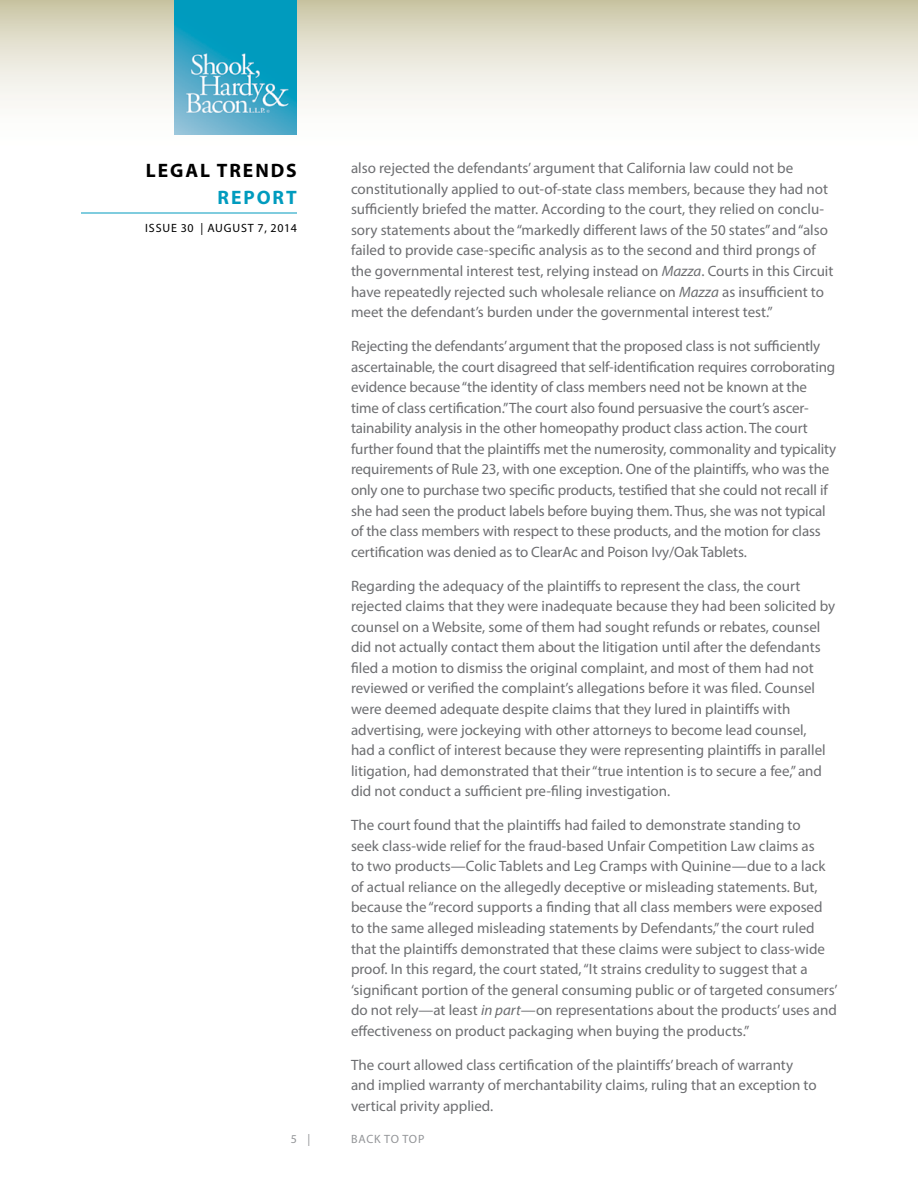
<style>
.page{position:relative;width:918px;height:1188px;background:#fff}
.page>*{position:absolute;margin:0;border:0;box-sizing:border-box;transform-origin:0 0}
.t1{font:700 19.5px "Myriad Pro";letter-spacing:.1em;color:#000}
.t2{font:700 19.5px "Myriad Pro";letter-spacing:.1em;color:#009bbe}
.t3{font:15px/20.5px "Myriad Pro";color:#6d6e71}
.t4{font:12px "Myriad Pro";letter-spacing:.07em;color:#000}
.t5{font:12px "Myriad Pro";letter-spacing:.06em;color:#939598}
.s1{font-style:italic}
</style>
<div class="page">
<svg style="left:0;top:0;width:918px;height:135px"></svg>
<hr style="left:81px;top:213px;width:216px;height:1px;background:#009bbe">
<img style="left:175px;top:0;width:122px;height:135px">
<h1 class="t1" style="left:146px;top:157px;width:152px">LEGAL TRENDS</h1>
<h1 class="t2" style="left:218px;top:184px;width:81px">REPORT</h1>
<p class="t4" style="left:145px;top:221px;width:153px">ISSUE 30 | AUGUST 7, 2014</p>
<p class="t3" style="left:351px;top:158px;width:484px">also rejected the defendants’ argument that California law could not be constitutionally applied to out-of-state class members, because they had not sufficiently briefed the matter. According to the court, they relied on conclu&shy;sory statements about the “markedly different laws of the 50 states” and “also failed to provide case-specific analysis as to the second and third prongs of the governmental interest test, relying instead on <span class="s1">Mazza</span>. Courts in this Circuit have repeatedly rejected such wholesale reliance on <span class="s1">Mazza</span> as insufficient to meet the defendant’s burden under the governmental interest test.”</p>
<p class="t3" style="left:351px;top:336px;width:487px">Rejecting the defendants’ argument that the proposed class is not sufficiently ascertainable, the court disagreed that self-identification requires corroborating evidence because “the identity of class members need not be known at the time of class certification.” The court also found persuasive the court’s ascer&shy;tainability analysis in the other homeopathy product class action. The court further found that the plaintiffs met the numerosity, commonality and typicality requirements of Rule 23, with one exception. One of the plaintiffs, who was the only one to purchase two specific products, testified that she could not recall if she had seen the product labels before buying them. Thus, she was not typical of the class members with respect to these products, and the motion for class certification was denied as to ClearAc and Poison Ivy/Oak Tablets.</p>
<p class="t3" style="left:351px;top:575px;width:486px">Regarding the adequacy of the plaintiffs to represent the class, the court rejected claims that they were inadequate because they had been solicited by counsel on a Website, some of them had sought refunds or rebates, counsel did not actually contact them about the litigation until after the defendants filed a motion to dismiss the original complaint, and most of them had not reviewed or verified the complaint’s allegations before it was filed. Counsel were deemed adequate despite claims that they lured in plaintiffs with advertising, were jockeying with other attorneys to become lead counsel,<br>had a conflict of interest because they were representing plaintiffs in parallel litigation, had demonstrated that their “true intention is to secure a fee,” and did not conduct a sufficient pre-filing investigation.</p>
<p class="t3" style="left:351px;top:815px;width:488px">The court found that the plaintiffs had failed to demonstrate standing to<br>seek class-wide relief for the fraud-based Unfair Competition Law claims as<br>to two products—Colic Tablets and Leg Cramps with Quinine—due to a lack of actual reliance on the allegedly deceptive or misleading statements. But, because the “record supports a finding that all class members were exposed to the same alleged misleading statements by Defendants,” the court ruled that the plaintiffs demonstrated that these claims were subject to class-wide proof. In this regard, the court stated, “It strains credulity to suggest that a ‘significant portion of the general consuming public or of targeted consumers’ do not rely—at least <span class="s1">in part</span>—on representations about the products’ uses and effectiveness on product packaging when buying the products.”</p>
<p class="t3" style="left:351px;top:1054px;width:467px">The court allowed class certification of the plaintiffs’ breach of warranty and implied warranty of merchantability claims, ruling that an exception to vertical privity applied.</p>
<p class="t5" style="left:291px;top:1132px;width:21px">5 |</p>
<p class="t5" style="left:351px;top:1132px;width:75px">BACK TO TOP</p>
</div>
